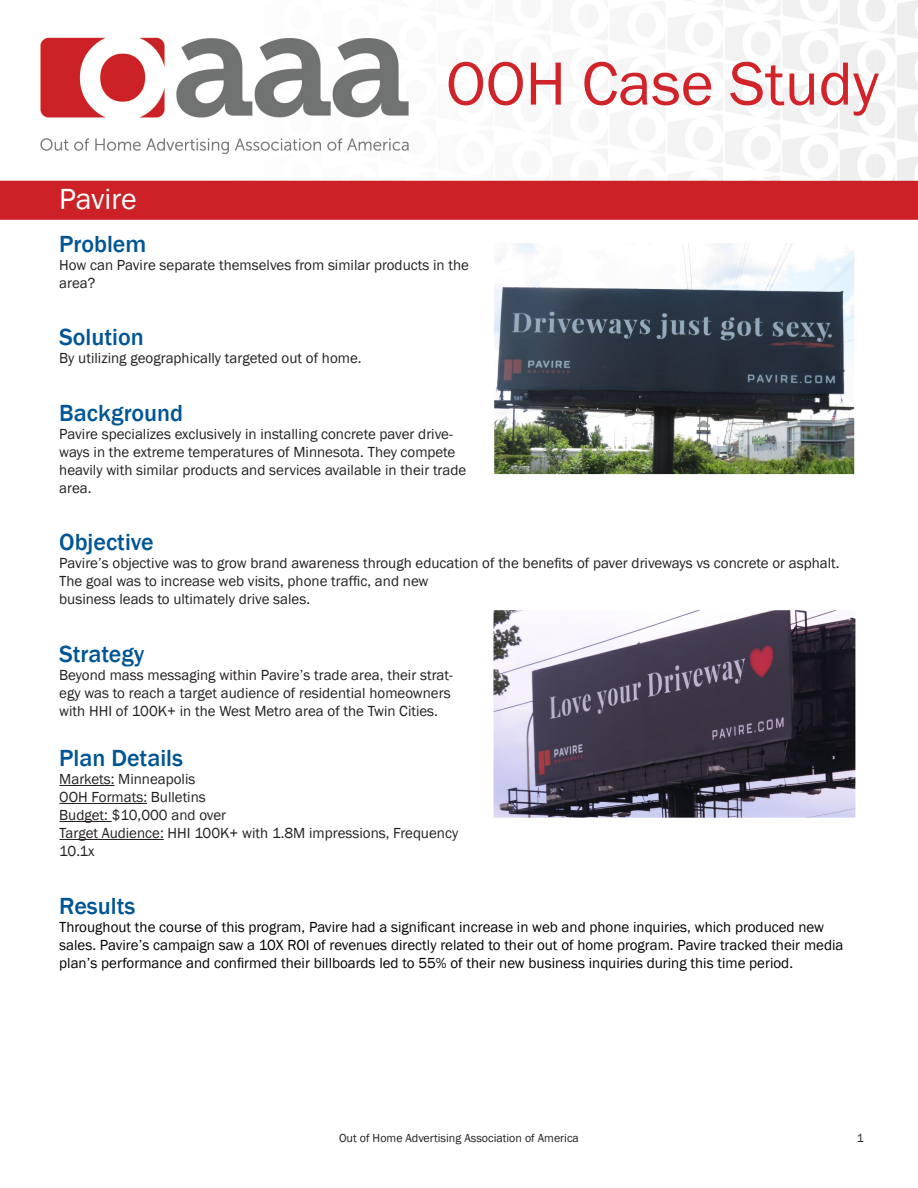
<style>
.page{position:relative;width:918px;height:1188px;background:#fff}
.page>*{position:absolute;margin:0;border:0;box-sizing:border-box;transform-origin:0 0}
.t1{font:63px "Franklin Gothic";color:#d1232a}
.t2{font:30px "Franklin Gothic";color:#fff}
.t3{font:500 24px "Franklin Gothic";color:#005594}
.t4{font:15px/18px "Franklin Gothic";color:#231f20}
.t5{font:15px/18px "Franklin Gothic";color:#000}
.t6{font:12px "Franklin Gothic";color:#231f20}
</style>
<div class="page">
<hr style="left:59px;top:785px;width:55px;height:1px;background:#231f20">
<hr style="left:59px;top:803px;width:88px;height:1px;background:#231f20">
<hr style="left:59px;top:821px;width:53px;height:1px;background:#231f20">
<hr style="left:59px;top:839px;width:105px;height:1px;background:#231f20">
<img style="left:0;top:0;width:918px;height:220px">
<img style="left:496px;top:245px;width:357px;height:228px">
<img style="left:494px;top:611px;width:361px;height:206px">
<p class="t2" style="left:59px;top:180px;width:79px">Pavire</p>
<p class="t1" style="left:446px;top:44px;width:434px">OOH Case Study</p>
<p class="t3" style="left:59px;top:229px;width:89px">Problem</p>
<p class="t4" style="left:59px;top:256px;width:411px">How can Pavire separate themselves from similar products in the area?</p>
<p class="t3" style="left:59px;top:322px;width:86px">Solution</p>
<p class="t4" style="left:59px;top:349px;width:304px">By utilizing geographically targeted out of home.</p>
<p class="t3" style="left:59px;top:398px;width:125px">Background</p>
<p class="t4" style="left:59px;top:425px;width:409px">Pavire specializes exclusively in installing concrete paver drive&shy;ways in the extreme temperatures of Minnesota. They compete heavily with similar products and services available in their trade area.</p>
<p class="t3" style="left:59px;top:528px;width:96px">Objective</p>
<p class="t4" style="left:59px;top:555px;width:782px">Pavire’s objective was to grow brand awareness through education of the benefits of paver driveways vs concrete or asphalt.<br>The goal was to increase web visits, phone traffic, and new<br>business leads to ultimately drive sales.</p>
<p class="t3" style="left:59px;top:639px;width:87px">Strategy</p>
<p class="t4" style="left:59px;top:666px;width:395px">Beyond mass messaging within Pavire’s trade area, their strat&shy;egy was to reach a target audience of residential homeowners with HHI of 100K+ in the West Metro area of the Twin Cities.</p>
<p class="t3" style="left:59px;top:744px;width:125px">Plan Details</p>
<p class="t4" style="left:59px;top:771px;width:138px">Markets: Minneapolis</p>
<p class="t4" style="left:59px;top:789px;width:148px">OOH Formats: Bulletins</p>
<p class="t4" style="left:59px;top:807px;width:168px">Budget: $10,000 and over</p>
<p class="t4" style="left:59px;top:825px;width:401px">Target Audience: HHI 100K+ with 1.8M impressions, Frequency<br>10.1x</p>
<p class="t3" style="left:59px;top:891px;width:78px">Results</p>
<p class="t5" style="left:59px;top:918px;width:786px">Throughout the course of this program, Pavire had a significant increase in web and phone inquiries, which produced new sales. Pavire’s campaign saw a 10X ROI of revenues directly related to their out of home program. Pavire tracked their media plan’s performance and confirmed their billboards led to 55% of their new business inquiries during this time period.</p>
<p class="t6" style="left:339px;top:1131px;width:241px">Out of Home Advertising Association of America</p>
<p class="t6" style="left:857px;top:1131px;width:9px">1</p>
</div>
